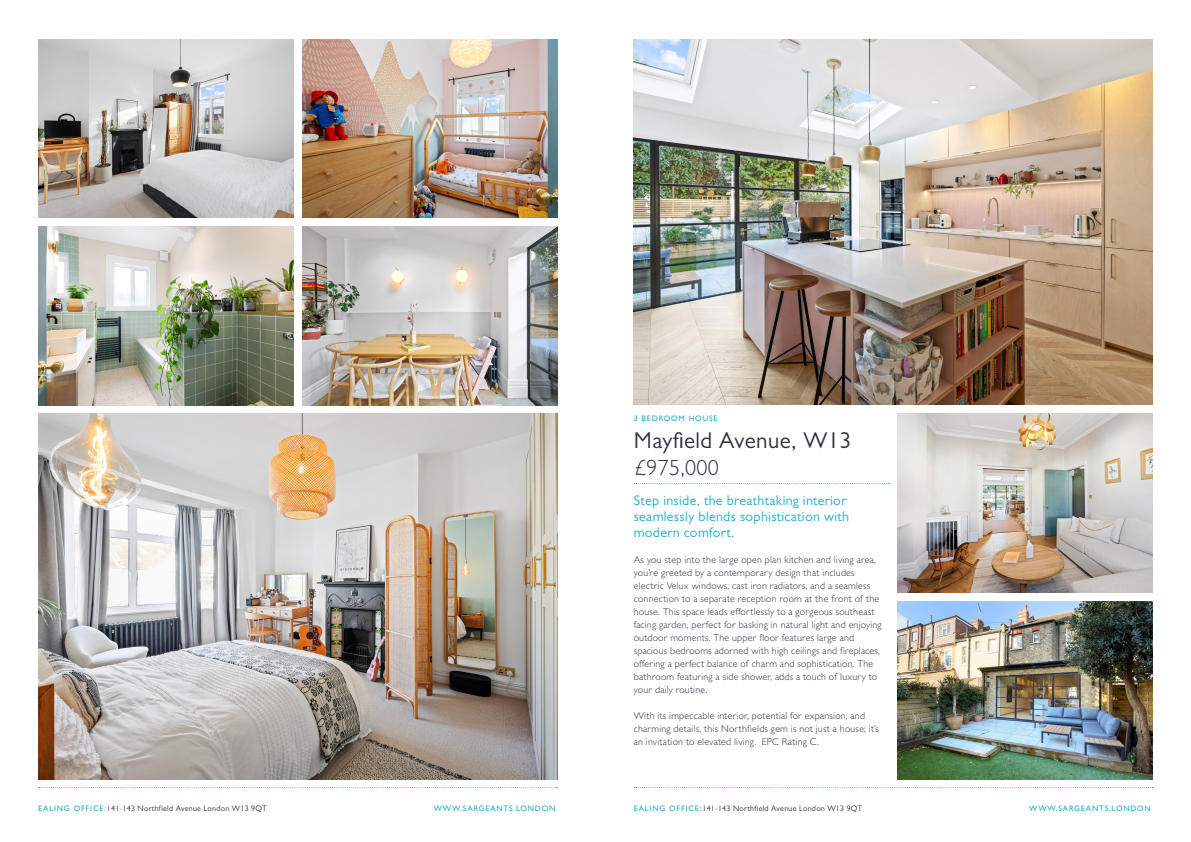
<style>
.page{position:relative;width:1191px;height:842px;background:#fff}
.page>*{position:absolute;margin:0;border:0;box-sizing:border-box;transform-origin:0 0}
.t1{font:23px "Gill Sans MT Pro";letter-spacing:.02em;color:#2e323d}
.t2{font:300 22px "Gill Sans MT Std";letter-spacing:.02em;color:#2e323d}
.t3{font:14px/16px "Gill Sans MT Pro";letter-spacing:.02em;color:#20adc6}
.t4{font:300 10px/13px "Gill Sans MT Std";letter-spacing:.02em;color:#2e323d}
.t5{font:8px "Gill Sans MT Pro";letter-spacing:.03em;color:#2e323d}
.t6{font:500 8px "Gill Sans MT Std";letter-spacing:.1em;color:#20adc6}
.s1{font-family:"Gill Sans MT Std";font-weight:500;color:#20adc6}
.s2{font-family:"Gill Sans MT Std";font-weight:500}
</style>
<div class="page">
<svg style="left:634px;top:787px;width:519px;height:1px"></svg>
<svg style="left:39px;top:787px;width:519px;height:1px"></svg>
<img style="left:634px;top:39px;width:518px;height:366px">
<img style="left:897px;top:414px;width:255px;height:178px">
<img style="left:897px;top:601px;width:255px;height:178px">
<img style="left:38px;top:227px;width:256px;height:178px">
<img style="left:38px;top:39px;width:255px;height:179px">
<img style="left:38px;top:414px;width:519px;height:365px">
<img style="left:302px;top:39px;width:255px;height:179px">
<img style="left:302px;top:227px;width:255px;height:178px">
<svg style="left:634px;top:483px;width:255px;height:1px"></svg>
<p class="t6" style="left:634px;top:413px;width:85px">3 BEDROOM HOUSE</p>
<p class="t1" style="left:634px;top:427px;width:219px">Mayfield Avenue, W13</p>
<p class="t2" style="left:634px;top:454px;width:87px">£975,000</p>
<p class="t3" style="left:634px;top:492px;width:217px">Step inside, the breathtaking interior seamlessly blends sophistication with modern comfort.</p>
<p class="t4" style="left:634px;top:553px;width:249px">As you step into the large open plan kitchen and living area, you’re greeted by a contemporary design that includes electric Velux windows, cast iron radiators, and a seamless connection to a separate reception room at the front of the house. This space leads effortlessly to a gorgeous southeast facing garden, perfect for basking in natural light and enjoying outdoor moments. The upper floor features large and spacious bedrooms adorned with high ceilings and fireplaces, offering a perfect balance of charm and sophistication. The bathroom featuring a side shower, adds a touch of luxury to your daily routine.</p>
<p class="t4" style="left:634px;top:709px;width:247px">With its impeccable interior, potential for expansion, and charming details, this Northfields gem is not just a house; it’s an invitation to elevated living. EPC Rating C.</p>
<p class="t5" style="left:38px;top:803px;width:230px"><span class="s1">EALING OFFICE:</span>141-143 Northfield Avenue London W13 9QT</p>
<p class="t6" style="left:434px;top:803px;width:123px">WWW.SARGEANTS.LONDON</p>
<p class="t5" style="left:634px;top:803px;width:230px"><span class="s1">EALING OFFICE</span><span class="s2">:</span>141-143 Northfield Avenue London W13 9QT</p>
<p class="t6" style="left:1029px;top:803px;width:123px">WWW.SARGEANTS.LONDON</p>
</div>
